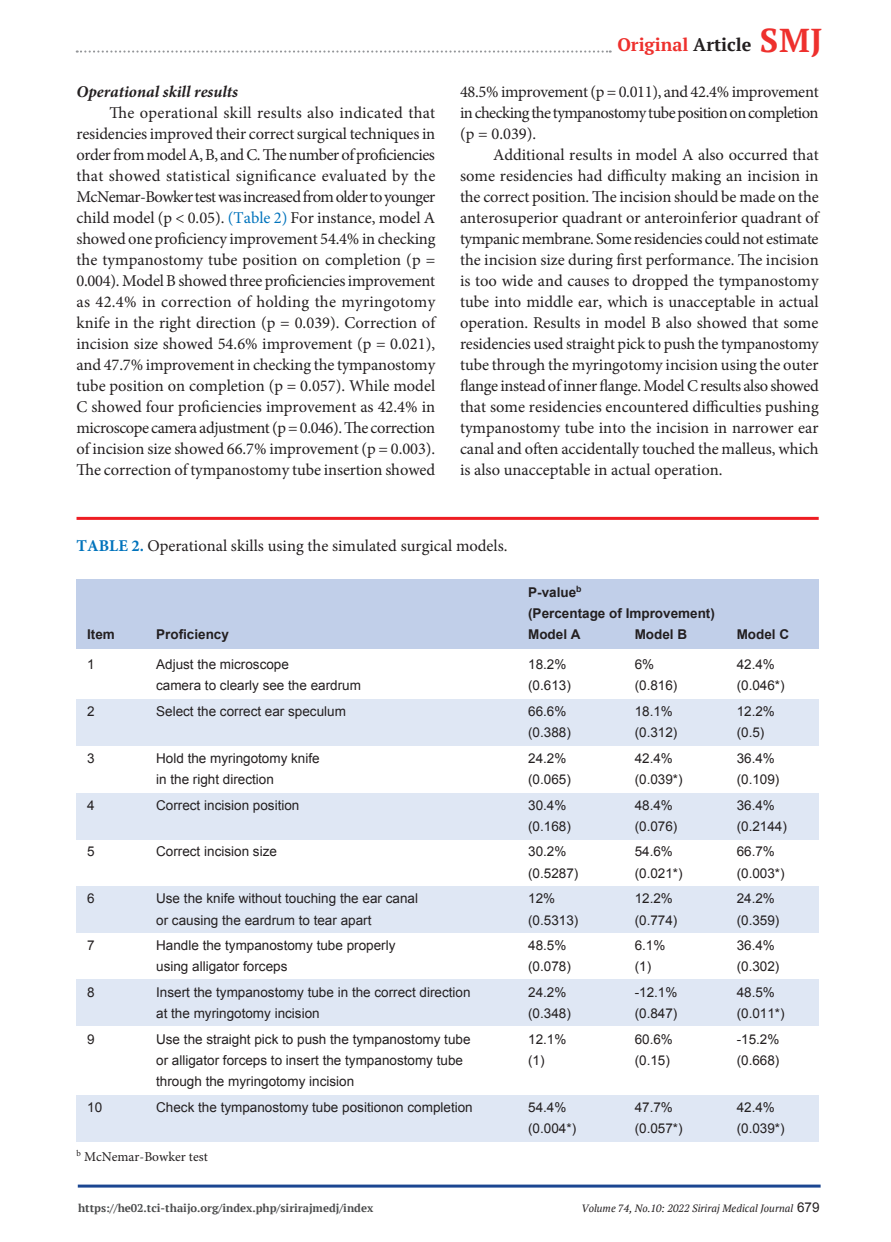
<style>
.page{position:relative;width:891px;height:1242px;background:#fff}
.page>*{position:absolute;margin:0;border:0;box-sizing:border-box;transform-origin:0 0}
.t1{font:700 18px "PT Serif";color:#ee302d}
.t2{font:16.5px/21px "Minion Pro";letter-spacing:-.005em;color:#231f20;text-align:justify}
.t3{font:italic 700 16.5px "Minion Pro";color:#231f20}
.t4{font:13.5px "Arial";color:#231f20}
.t5{font:700 13.5px "Arial";color:#231f20}
.t6{font:13.5px "Minion Pro";color:#231f20}
.t7{font:700 11.25px "PT Serif";color:#4b4c4d}
.t8{font:italic 10.5px "PT Serif";color:#231f20}
.s1{color:#0073bc}
.s2{color:#231f20}
.s3{font-size:33px}
.s4{font-weight:700;color:#0073bc}
.s5{font-family:"Arial";font-style:normal;font-size:13.5px}
</style>
<div class="page">
<svg style="left:77px;top:50px;width:534px;height:3px"></svg>
<hr style="left:78px;top:1185px;width:743px;height:3px;background:#1b4691">
<div style="left:77px;top:699px;width:742px;height:47px;background:#dfe7f4"></div>
<div style="left:77px;top:794px;width:742px;height:46px;background:#dfe7f4"></div>
<div style="left:77px;top:887px;width:742px;height:46px;background:#dfe7f4"></div>
<div style="left:77px;top:980px;width:742px;height:46px;background:#dfe7f4"></div>
<div style="left:77px;top:1095px;width:742px;height:47px;background:#dfe7f4"></div>
<div style="left:77px;top:579px;width:742px;height:69px;background:#c1cfe9"></div>
<hr style="left:77px;top:517px;width:742px;height:3px;background:#ee1d23">
<p class="t3" style="left:77px;top:80px;width:163px">Operational skill results</p>
<p class="t2" style="left:77px;top:102px;width:360px;text-indent:33px">The operational skill results also indicated that residencies improved their correct surgical techniques in order from model A, B, and C. The number of proficiencies that showed statistical significance evaluated by the McNemar-Bowker test was increased from older to younger child model (p &lt; 0.05). <span class="s1">(Table 2)</span> For instance, model A showed one proficiency improvement 54.4% in checking the tympanostomy tube position on completion (p = 0.004). Model B showed three proficiencies improvement as 42.4% in correction of holding the myringotomy knife in the right direction (p = 0.039). Correction of incision size showed 54.6% improvement (p = 0.021), and 47.7% improvement in checking the tympanostomy tube position on completion (p = 0.057). While model C showed four proficiencies improvement as 42.4% in microscope camera adjustment (p = 0.046). The correction of incision size showed 66.7% improvement (p = 0.003).<br>The correction of tympanostomy tube insertion showed</p>
<p class="t1" style="left:617px;top:33px;width:207px">Original <span class="s2">Article</span> <span class="s3">SMJ</span></p>
<p class="t2" style="left:460px;top:81px;width:360px">48.5% improvement (p = 0.011), and 42.4% improvement in checking the tympanostomy tube position on completion (p = 0.039).</p>
<p class="t2" style="left:460px;top:144px;width:360px;text-indent:33px">Additional results in model A also occurred that some residencies had difficulty making an incision in the correct position. The incision should be made on the anterosuperior quadrant or anteroinferior quadrant of tympanic membrane. Some residencies could not estimate the incision size during first performance. The incision is too wide and causes to dropped the tympanostomy tube into middle ear, which is unacceptable in actual operation. Results in model B also showed that some residencies used straight pick to push the tympanostomy tube through the myringotomy incision using the outer flange instead of inner flange. Model C results also showed that some residencies encountered difficulties pushing tympanostomy tube into the incision in narrower ear canal and often accidentally touched the malleus, which is also unacceptable in actual operation.</p>
<p class="t2" style="left:77px;top:535px;width:433px"><span class="s4">TABLE 2.</span> Operational skills using the simulated surgical models.</p>
<p class="t5" style="left:528px;top:583px;width:55px">P-value<sup>b</sup></p>
<p class="t5" style="left:528px;top:604px;width:188px">(Percentage of Improvement)</p>
<p class="t5" style="left:87px;top:626px;width:29px">Item</p>
<p class="t5" style="left:156px;top:626px;width:74px">Proficiency</p>
<p class="t5" style="left:528px;top:626px;width:54px">Model A</p>
<p class="t5" style="left:635px;top:626px;width:54px">Model B</p>
<p class="t5" style="left:737px;top:626px;width:54px">Model C</p>
<p class="t4" style="left:87px;top:655px;width:9px">1</p>
<p class="t4" style="left:156px;top:655px;width:134px">Adjust the microscope</p>
<p class="t4" style="left:528px;top:655px;width:40px">18.2%</p>
<p class="t4" style="left:635px;top:655px;width:21px">6%</p>
<p class="t4" style="left:737px;top:655px;width:40px">42.4%</p>
<p class="t4" style="left:156px;top:677px;width:206px">camera to clearly see the eardrum</p>
<p class="t4" style="left:528px;top:677px;width:44px">(0.613)</p>
<p class="t4" style="left:635px;top:677px;width:44px">(0.816)</p>
<p class="t4" style="left:737px;top:677px;width:50px">(0.046*)</p>
<p class="t4" style="left:87px;top:702px;width:9px">2</p>
<p class="t4" style="left:156px;top:702px;width:191px">Select the correct ear speculum</p>
<p class="t4" style="left:528px;top:702px;width:40px">66.6%</p>
<p class="t4" style="left:635px;top:702px;width:40px">18.1%</p>
<p class="t4" style="left:737px;top:702px;width:40px">12.2%</p>
<p class="t4" style="left:528px;top:724px;width:44px">(0.388)</p>
<p class="t4" style="left:635px;top:724px;width:44px">(0.312)</p>
<p class="t4" style="left:737px;top:724px;width:29px">(0.5)</p>
<p class="t4" style="left:87px;top:749px;width:9px">3</p>
<p class="t4" style="left:156px;top:749px;width:165px">Hold the myringotomy knife</p>
<p class="t4" style="left:528px;top:749px;width:40px">24.2%</p>
<p class="t4" style="left:635px;top:749px;width:40px">42.4%</p>
<p class="t4" style="left:737px;top:749px;width:40px">36.4%</p>
<p class="t4" style="left:156px;top:770px;width:119px">in the right direction</p>
<p class="t4" style="left:528px;top:770px;width:44px">(0.065)</p>
<p class="t4" style="left:635px;top:770px;width:50px">(0.039*)</p>
<p class="t4" style="left:737px;top:770px;width:44px">(0.109)</p>
<p class="t4" style="left:87px;top:796px;width:9px">4</p>
<p class="t4" style="left:156px;top:796px;width:145px">Correct incision position</p>
<p class="t4" style="left:528px;top:796px;width:40px">30.4%</p>
<p class="t4" style="left:635px;top:796px;width:40px">48.4%</p>
<p class="t4" style="left:737px;top:796px;width:40px">36.4%</p>
<p class="t4" style="left:528px;top:817px;width:44px">(0.168)</p>
<p class="t4" style="left:635px;top:817px;width:44px">(0.076)</p>
<p class="t4" style="left:737px;top:817px;width:52px">(0.2144)</p>
<p class="t4" style="left:87px;top:843px;width:9px">5</p>
<p class="t4" style="left:156px;top:843px;width:122px">Correct incision size</p>
<p class="t4" style="left:528px;top:843px;width:40px">30.2%</p>
<p class="t4" style="left:635px;top:843px;width:40px">54.6%</p>
<p class="t4" style="left:737px;top:843px;width:40px">66.7%</p>
<p class="t4" style="left:528px;top:864px;width:52px">(0.5287)</p>
<p class="t4" style="left:635px;top:864px;width:50px">(0.021*)</p>
<p class="t4" style="left:737px;top:864px;width:50px">(0.003*)</p>
<p class="t4" style="left:87px;top:890px;width:9px">6</p>
<p class="t4" style="left:156px;top:890px;width:263px">Use the knife without touching the ear canal</p>
<p class="t4" style="left:528px;top:890px;width:29px">12%</p>
<p class="t4" style="left:635px;top:890px;width:40px">12.2%</p>
<p class="t4" style="left:737px;top:890px;width:40px">24.2%</p>
<p class="t4" style="left:156px;top:911px;width:217px">or causing the eardrum to tear apart</p>
<p class="t4" style="left:528px;top:911px;width:52px">(0.5313)</p>
<p class="t4" style="left:635px;top:911px;width:44px">(0.774)</p>
<p class="t4" style="left:737px;top:911px;width:44px">(0.359)</p>
<p class="t4" style="left:87px;top:937px;width:9px">7</p>
<p class="t4" style="left:156px;top:937px;width:241px">Handle the tympanostomy tube properly</p>
<p class="t4" style="left:528px;top:937px;width:40px">48.5%</p>
<p class="t4" style="left:635px;top:937px;width:32px">6.1%</p>
<p class="t4" style="left:737px;top:937px;width:40px">36.4%</p>
<p class="t4" style="left:156px;top:958px;width:133px">using alligator forceps</p>
<p class="t4" style="left:528px;top:958px;width:44px">(0.078)</p>
<p class="t4" style="left:635px;top:958px;width:18px">(1)</p>
<p class="t4" style="left:737px;top:958px;width:44px">(0.302)</p>
<p class="t4" style="left:87px;top:983px;width:9px">8</p>
<p class="t4" style="left:156px;top:983px;width:316px">Insert the tympanostomy tube in the correct direction</p>
<p class="t4" style="left:528px;top:983px;width:40px">24.2%</p>
<p class="t4" style="left:635px;top:983px;width:44px">-12.1%</p>
<p class="t4" style="left:737px;top:983px;width:40px">48.5%</p>
<p class="t4" style="left:156px;top:1005px;width:165px">at the myringotomy incision</p>
<p class="t4" style="left:528px;top:1005px;width:44px">(0.348)</p>
<p class="t4" style="left:635px;top:1005px;width:44px">(0.847)</p>
<p class="t4" style="left:737px;top:1005px;width:50px">(0.011*)</p>
<p class="t4" style="left:87px;top:1030px;width:9px">9</p>
<p class="t4" style="left:156px;top:1030px;width:316px">Use the straight pick to push the tympanostomy tube</p>
<p class="t4" style="left:528px;top:1030px;width:40px">12.1%</p>
<p class="t4" style="left:635px;top:1030px;width:40px">60.6%</p>
<p class="t4" style="left:737px;top:1030px;width:44px">-15.2%</p>
<p class="t4" style="left:156px;top:1052px;width:308px">or alligator forceps to insert the tympanostomy tube</p>
<p class="t4" style="left:528px;top:1052px;width:18px">(1)</p>
<p class="t4" style="left:635px;top:1052px;width:37px">(0.15)</p>
<p class="t4" style="left:737px;top:1052px;width:44px">(0.668)</p>
<p class="t4" style="left:156px;top:1073px;width:200px">through the myringotomy incision</p>
<p class="t4" style="left:87px;top:1098px;width:17px">10</p>
<p class="t4" style="left:156px;top:1098px;width:318px">Check the tympanostomy tube positionon completion</p>
<p class="t4" style="left:528px;top:1098px;width:40px">54.4%</p>
<p class="t4" style="left:635px;top:1098px;width:40px">47.7%</p>
<p class="t4" style="left:737px;top:1098px;width:40px">42.4%</p>
<p class="t4" style="left:528px;top:1120px;width:50px">(0.004*)</p>
<p class="t4" style="left:635px;top:1120px;width:50px">(0.057*)</p>
<p class="t4" style="left:737px;top:1120px;width:50px">(0.039*)</p>
<p class="t6" style="left:77px;top:1148px;width:133px"><sup>b</sup> McNemar-Bowker test</p>
<p class="t7" style="left:78px;top:1201px;width:297px">https://he02.tci-thaijo.org/index.php/sirirajmedj/index</p>
<p class="t8" style="left:582px;top:1202px;width:239px">Volume 74, No.10: 2022 Siriraj Medical Journal <span class="s5">679</span></p>
</div>
